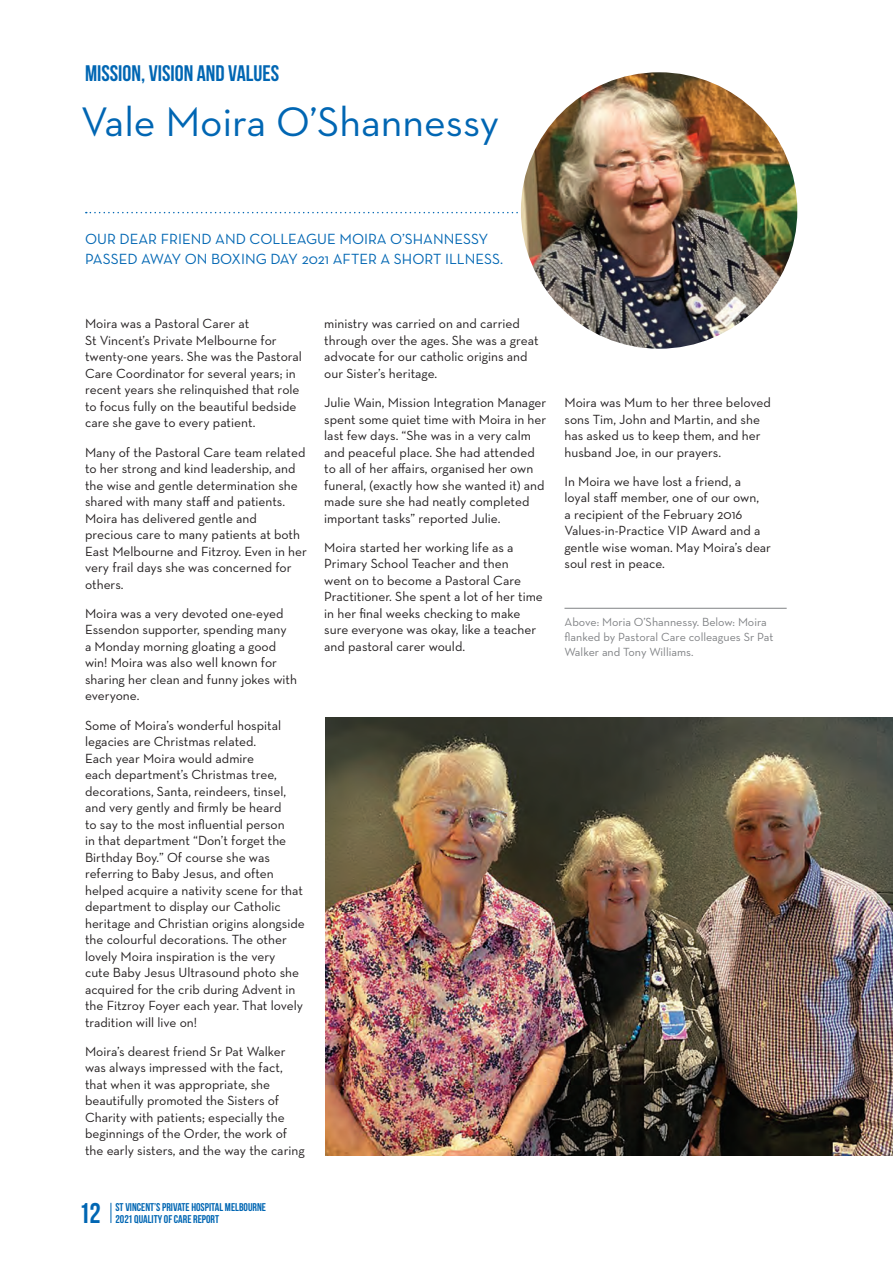
<style>
.page{position:relative;width:893px;height:1263px;background:#fff}
.page>*{position:absolute;margin:0;border:0;box-sizing:border-box;transform-origin:0 0}
.Top_Text{font:42px "Neutra Text";color:#0166b3}
.t1{font:700 28.5px "Bebas Neue";color:#0166b3}
.Top_Text-2{font:700 22.5px "Bebas Neue";color:#0166b3}
.INTRO{font:15px/19.5px "Neutra Text";color:#0166b3}
.Body{font:13.5px/16.5px "Neutra Text";color:#231f20}
.t2{font:12px/15px "Neutra Text";color:#808285}
.t3{font:700 11.25px "Bebas Neue";color:#0166b3}
</style>
<div class="page">
<svg style="left:111px;top:1203px;width:1px;height:20px"></svg>
<svg style="left:86px;top:212px;width:432px;height:1px"></svg>
<img style="left:325px;top:718px;width:568px;height:438px">
<img style="left:521px;top:72px;width:276px;height:277px;border-radius:138px">
<hr style="left:564px;top:608px;width:223px;height:1px;background:#808285">
<p class="Top_Text-2" style="left:85px;top:61px;width:196px">MISSION, VISION AND VALUES</p>
<p class="Top_Text" style="left:81px;top:96px;width:420px">Vale Moira O’Shannessy</p>
<p class="INTRO" style="left:85px;top:229px;width:420px">OUR DEAR FRIEND AND COLLEAGUE MOIRA O’SHANNESSY<br>PASSED AWAY ON BOXING DAY 2021 AFTER A SHORT ILLNESS.</p>
<p class="Body" style="left:85px;top:315px;width:218px">Moira was a Pastoral Carer at<br>St Vincent’s Private Melbourne for twenty-one years. She was the Pastoral Care Coordinator for several years; in recent years she relinquished that role to focus fully on the beautiful bedside care she gave to every patient.</p>
<p class="Body" style="left:85px;top:444px;width:223px">Many of the Pastoral Care team related to her strong and kind leadership, and the wise and gentle determination she shared with many staff and patients.<br>Moira has delivered gentle and precious care to many patients at both East Melbourne and Fitzroy. Even in her very frail days she was concerned for others.</p>
<p class="Body" style="left:85px;top:605px;width:214px">Moira was a very devoted one-eyed<br>Essendon supporter, spending many<br>a Monday morning gloating a good win! Moira was also well known for sharing her clean and funny jokes with everyone.</p>
<p class="Body" style="left:85px;top:716px;width:221px">Some of Moira’s wonderful hospital legacies are Christmas related.<br>Each year Moira would admire<br>each department’s Christmas tree, decorations, Santa, reindeers, tinsel, and very gently and firmly be heard<br>to say to the most influential person<br>in that department “Don’t forget the Birthday Boy.” Of course she was referring to Baby Jesus, and often helped acquire a nativity scene for that department to display our Catholic heritage and Christian origins alongside the colourful decorations. The other lovely Moira inspiration is the very<br>cute Baby Jesus Ultrasound photo she acquired for the crib during Advent in the Fitzroy Foyer each year. That lovely tradition will live on!</p>
<p class="Body" style="left:85px;top:1043px;width:221px">Moira’s dearest friend Sr Pat Walker was always impressed with the fact, that when it was appropriate, she beautifully promoted the Sisters of Charity with patients; especially the beginnings of the Order, the work of the early sisters, and the way the caring</p>
<p class="Body" style="left:324px;top:315px;width:216px">ministry was carried on and carried through over the ages. She was a great advocate for our catholic origins and our Sister’s heritage.</p>
<p class="Body" style="left:324px;top:394px;width:224px">Julie Wain, Mission Integration Manager spent some quiet time with Moira in her last few days. “She was in a very calm and peaceful place. She had attended to all of her affairs, organised her own funeral, (exactly how she wanted it) and made sure she had neatly completed important tasks” reported Julie.</p>
<p class="Body" style="left:324px;top:539px;width:220px">Moira started her working life as a Primary School Teacher and then<br>went on to become a Pastoral Care Practitioner. She spent a lot of her time in her final weeks checking to make sure everyone was okay, like a teacher and pastoral carer would.</p>
<p class="t1" style="left:79px;top:1197px;width:24px">12</p>
<p class="t3" style="left:115px;top:1201px;width:152px">ST VINCENT’S PRIVATE HOSPITAL MELBOURNE</p>
<p class="t3" style="left:115px;top:1213px;width:105px">2021 QUALITY OF CARE REPORT</p>
<p class="Body" style="left:564px;top:394px;width:208px">Moira was Mum to her three beloved sons Tim, John and Martin, and she has asked us to keep them, and her husband Joe, in our prayers.</p>
<p class="Body" style="left:564px;top:473px;width:208px">In Moira we have lost a friend, a<br>loyal staff member, one of our own,<br>a recipient of the February 2016<br>Values-in-Practice VIP Award and a gentle wise woman. May Moira’s dear soul rest in peace.</p>
<p class="t2" style="left:564px;top:614px;width:211px">Above: Moria O’Shannessy. Below: Moira flanked by Pastoral Care colleagues Sr Pat<br>Walker and Tony Williams.</p>
</div>
